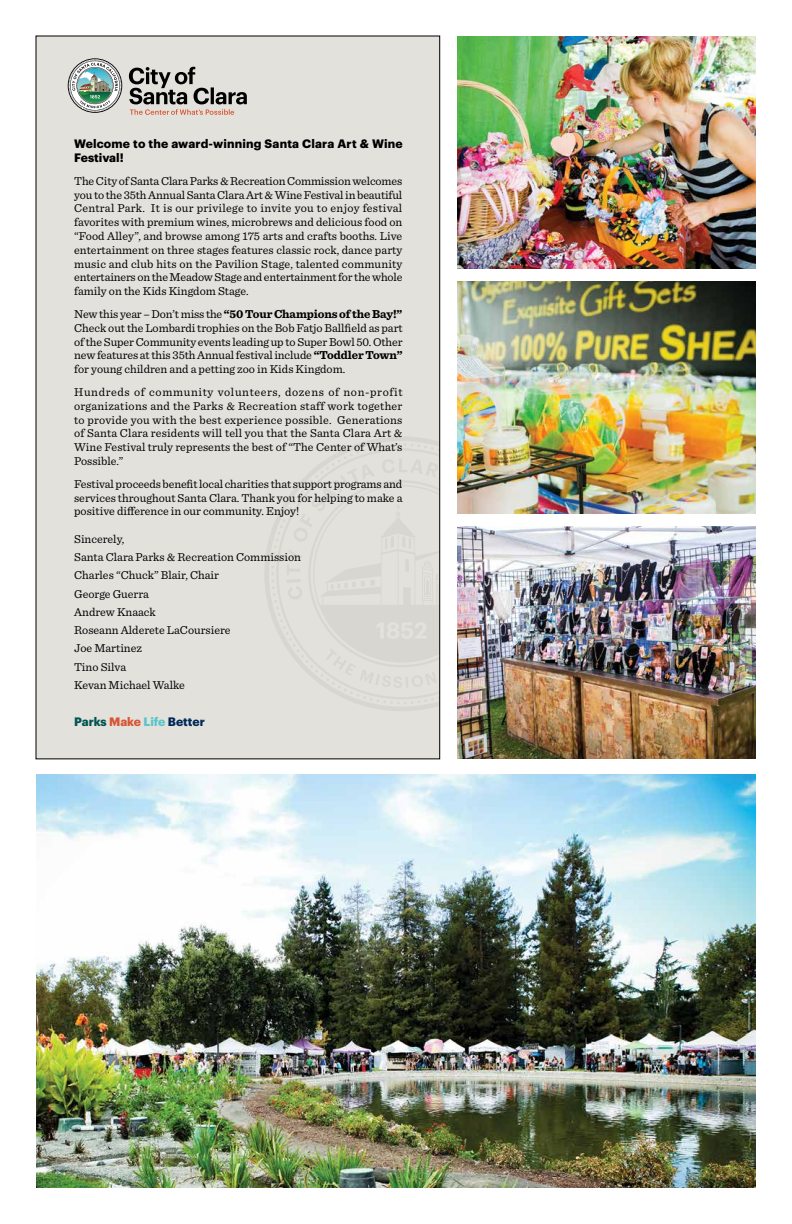
<style>
.page{position:relative;width:792px;height:1224px;background:#fff}
.page>*{position:absolute;margin:0;border:0;box-sizing:border-box;transform-origin:0 0}
.t1{font:12px/13.8px "Sentinel";color:#000;text-align:justify}
.t2{font:700 12px/13.8px "Graphik";letter-spacing:.015em;color:#000}
.t3{font:700 12px "Graphik";color:#002957}
.s1{font-weight:700}
.s2{color:#005551}
.s3{color:#d75532}
.s4{color:#57c5ca}
</style>
<div class="page">
<div style="left:36px;top:36px;width:404px;height:723px;background:#e3e1dc"></div>
<svg style="left:265px;top:436px;width:175px;height:275px"></svg>
<svg style="left:129px;top:67px;width:118px;height:48px"></svg>
<svg style="left:68px;top:58px;width:54px;height:55px"></svg>
<img style="left:36px;top:774px;width:720px;height:414px">
<img style="left:458px;top:36px;width:298px;height:233px">
<img style="left:458px;top:281px;width:298px;height:233px">
<img style="left:458px;top:526px;width:298px;height:233px">
<p class="t2" style="left:74px;top:136px;width:330px">Welcome to the award-winning Santa Clara Art &amp; Wine<br>Festival!</p>
<p class="t1" style="left:74px;top:173px;width:330px">The City of Santa Clara Parks &amp; Recreation Commission welcomes you to the 35th Annual Santa Clara Art &amp; Wine Festival in beautiful Central Park. It is our privilege to invite you to enjoy festival favorites with premium wines, microbrews and delicious food on “Food Alley”, and browse among 175 arts and crafts booths. Live entertainment on three stages features classic rock, dance party music and club hits on the Pavilion Stage, talented community entertainers on the Meadow Stage and entertainment for the whole family on the Kids Kingdom Stage.</p>
<p class="t1" style="left:74px;top:306px;width:330px">New this year – Don’t miss the <span class="s1">“50 Tour Champions of the Bay!” </span>Check out the Lombardi trophies on the Bob Fatjo Ballfield as part of the Super Community events leading up to Super Bowl 50. Other new features at this 35th Annual festival include <span class="s1">“Toddler Town” </span>for young children and a petting zoo in Kids Kingdom.</p>
<p class="t1" style="left:74px;top:384px;width:330px">Hundreds of community volunteers, dozens of non-profit organizations and the Parks &amp; Recreation staff work together to provide you with the best experience possible. Generations of Santa Clara residents will tell you that the Santa Clara Art &amp; Wine Festival truly represents the best of “The Center of What’s Possible.”</p>
<p class="t1" style="left:74px;top:476px;width:330px">Festival proceeds benefit local charities that support programs and services throughout Santa Clara. Thank you for helping to make a positive difference in our community. Enjoy!</p>
<p class="t1" style="left:74px;top:529px;width:228px;line-height:18.3px;text-align:left">Sincerely,<br>Santa Clara Parks &amp; Recreation Commission<br>Charles “Chuck” Blair, Chair<br>George Guerra<br>Andrew Knaack<br>Roseann Alderete LaCoursiere<br>Joe Martinez<br>Tino Silva<br>Kevan Michael Walke</p>
<p class="t3" style="left:74px;top:712px;width:132px"><span class="s2">Parks</span> <span class="s3">Make</span> <span class="s4">Life</span> Better</p>
</div>
